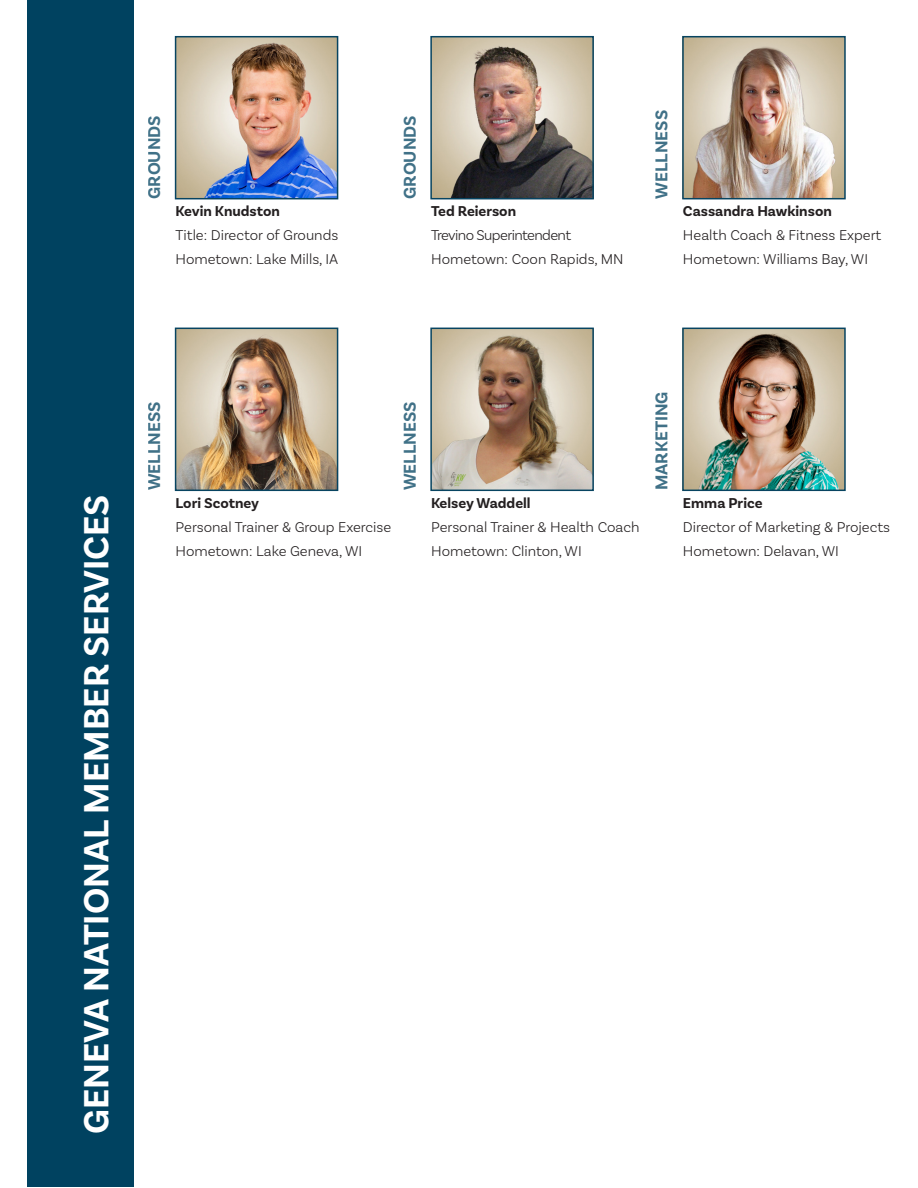
<style>
.page{position:relative;width:918px;height:1188px;background:#fff}
.page>*{position:absolute;margin:0;border:0;box-sizing:border-box;transform-origin:0 0}
.t1{font:700 36.75px "Basic Sans";color:#fff}
.t2{font:700 18px "Basic Sans";color:#004260}
.t3{font:300 15px "Basic Sans";color:#231f20}
.t4{font:700 15px "Basic Sans";color:#231f20}
.t5{font:300 15px "Basic Sans";letter-spacing:-.04em;color:#231f20}
</style>
<div class="page">
<div style="left:28px;top:1px;width:106px;height:1186px;background:#004260"></div>
<img style="left:685px;top:331px;width:158px;height:157px">
<div style="left:682px;top:328px;width:164px;height:163px;border:2px solid #074461"></div>
<img style="left:433px;top:39px;width:158px;height:157px">
<div style="left:430px;top:36px;width:164px;height:163px;border:2px solid #074461"></div>
<img style="left:178px;top:39px;width:157px;height:157px">
<div style="left:175px;top:36px;width:163px;height:163px;border:2px solid #074461"></div>
<img style="left:433px;top:331px;width:158px;height:157px">
<div style="left:430px;top:328px;width:164px;height:163px;border:2px solid #074461"></div>
<img style="left:178px;top:331px;width:157px;height:157px">
<div style="left:175px;top:328px;width:163px;height:163px;border:2px solid #074461"></div>
<img style="left:685px;top:39px;width:158px;height:157px">
<div style="left:682px;top:36px;width:164px;height:163px;border:2px solid #074461"></div>
<p class="t2" style="left:143px;top:199px;width:85px;rotate:-90deg">GROUNDS</p>
<p class="t4" style="left:176px;top:202px;width:106px">Kevin Knudston</p>
<p class="t3" style="left:176px;top:227px;width:164px">Title: Director of Grounds</p>
<p class="t3" style="left:176px;top:251px;width:164px">Hometown: Lake Mills, IA</p>
<p class="t2" style="left:143px;top:490px;width:90px;rotate:-90deg">WELLNESS</p>
<p class="t2" style="left:399px;top:199px;width:85px;rotate:-90deg">GROUNDS</p>
<p class="t4" style="left:431px;top:202px;width:87px">Ted Reierson</p>
<p class="t5" style="left:431px;top:227px;width:142px">Trevino Superintendent</p>
<p class="t3" style="left:431px;top:251px;width:194px">Hometown: Coon Rapids, MN</p>
<p class="t2" style="left:651px;top:199px;width:90px;rotate:-90deg">WELLNESS</p>
<p class="t4" style="left:683px;top:202px;width:150px">Cassandra Hawkinson</p>
<p class="t3" style="left:683px;top:227px;width:200px">Health Coach &amp; Fitness Expert</p>
<p class="t3" style="left:683px;top:251px;width:187px">Hometown: Williams Bay, WI</p>
<p class="t2" style="left:399px;top:490px;width:90px;rotate:-90deg">WELLNESS</p>
<p class="t2" style="left:651px;top:490px;width:100px;rotate:-90deg">MARKETING</p>
<h1 class="t1" style="left:74px;top:1134px;width:641px;rotate:-90deg">GENEVA NATIONAL MEMBER SERVICES</h1>
<p class="t4" style="left:683px;top:494px;width:81px">Emma Price</p>
<p class="t4" style="left:176px;top:494px;width:85px">Lori Scotney</p>
<p class="t3" style="left:176px;top:518px;width:217px">Personal Trainer &amp; Group Exercise</p>
<p class="t3" style="left:176px;top:542px;width:188px">Hometown: Lake Geneva, WI</p>
<p class="t4" style="left:431px;top:494px;width:101px">Kelsey Waddell</p>
<p class="t3" style="left:431px;top:518px;width:210px">Personal Trainer &amp; Health Coach</p>
<p class="t3" style="left:431px;top:542px;width:152px">Hometown: Clinton, WI</p>
<p class="t3" style="left:683px;top:518px;width:209px">Director of Marketing &amp; Projects</p>
<p class="t3" style="left:683px;top:542px;width:157px">Hometown: Delavan, WI</p>
</div>
